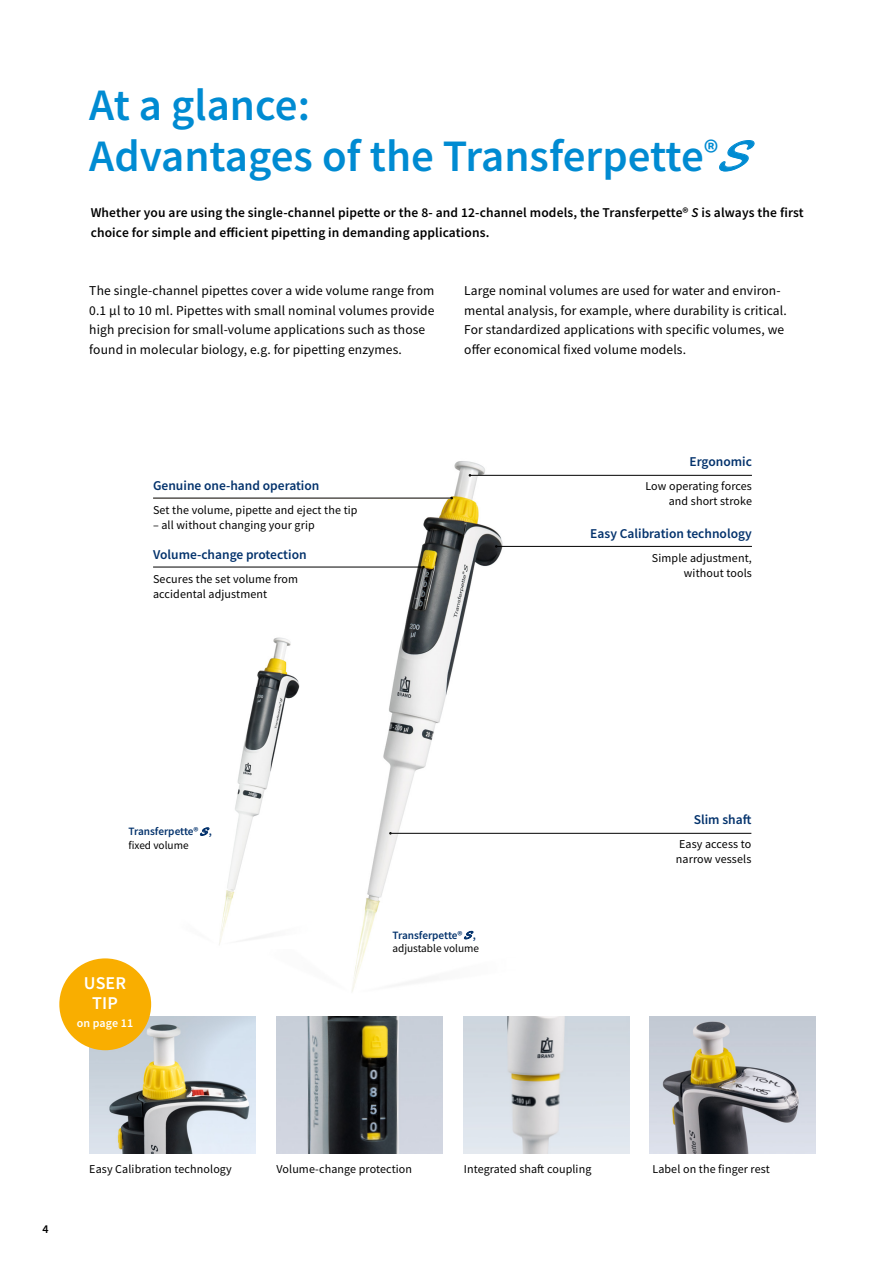
<style>
.page{position:relative;width:893px;height:1263px;background:#fff}
.page>*{position:absolute;margin:0;border:0;box-sizing:border-box;transform-origin:0 0}
.t1{font:600 45px/51px "Source Sans Pro";color:#008bd2}
.t2{font:600 18px/19.5px "Source Sans Pro";letter-spacing:.01em;color:#fff;text-align:center}
.t3{font:13.5px/19.5px "Source Sans Pro";letter-spacing:.01em;color:#000}
.t4{font:600 13.5px/19.5px "Source Sans Pro";letter-spacing:.01em;color:#000}
.t5{font:600 13.5px "Source Sans Pro";color:#03326c}
.t6{font:12px/15px "Source Sans Pro";letter-spacing:.01em;color:#000}
.t7{font:600 12px "Source Sans Pro";letter-spacing:.01em;color:#fff}
.t8{font:600 12px "Source Sans Pro";color:#000}
.t9{font:11.25px/13.5px "Source Sans Pro";color:#000}
.t10{font:600 11.25px/13.5px "Source Sans Pro";letter-spacing:-.005em;color:#03326c}
.s1{font-family:"Blacklight D";font-weight:400;font-style:italic}
.s2{font-style:italic}
.s3{font-weight:400;color:#000}
.s4{font-weight:600;color:#03326c}
.s5{font-family:"Blacklight D";font-style:italic;color:#03326c}
</style>
<div class="page">
<img style="left:170px;top:461px;width:502px;height:531px">
<img style="left:463px;top:1017px;width:166px;height:136px">
<img style="left:276px;top:1017px;width:166px;height:136px">
<img style="left:89px;top:1017px;width:166px;height:136px">
<img style="left:650px;top:1017px;width:166px;height:136px">
<img style="left:170px;top:635px;width:164px;height:313px">
<hr style="left:153px;top:498px;width:298px;height:1px;background:#000">
<hr style="left:153px;top:567px;width:270px;height:1px;background:#000">
<hr style="left:471px;top:475px;width:281px;height:1px;background:#000">
<hr style="left:497px;top:546px;width:255px;height:1px;background:#000">
<hr style="left:391px;top:833px;width:360px;height:1px;background:#000">
<svg style="left:719px;top:140px;width:36px;height:31px"></svg>
<div style="left:59px;top:958px;width:92px;height:92px;background:#f9ae00;border-radius:50%"></div>
<svg style="left:200px;top:828px;width:9px;height:8px"></svg>
<svg style="left:464px;top:931px;width:9px;height:8px"></svg>
<h1 class="t1" style="left:89px;top:79px;width:671px">At a glance:<br>Advantages of the Transferpette<sup>®</sup><span class="s1">S</span></h1>
<p class="t4" style="left:91px;top:203px;width:715px">Whether you are using the single-channel pipette or the 8- and 12-channel models, the Transferpette® <span class="s2">S</span> is always the first choice for simple and efficient pipetting in demanding applications.</p>
<p class="t3" style="left:89px;top:281px;width:347px">The single-channel pipettes cover a wide volume range from 0.1 µl to 10 ml. Pipettes with small nominal volumes provide high precision for small-volume applications such as those found in molecular biology, e.g. for pipetting enzymes.</p>
<p class="t3" style="left:464px;top:281px;width:324px">Large nominal volumes are used for water and environ&shy;mental analysis, for example, where durability is critical.<br>For standardized applications with specific volumes, we offer economical fixed volume models.</p>
<p class="t5" style="left:153px;top:477px;width:168px">Genuine one-hand operation</p>
<p class="t6" style="left:153px;top:502px;width:206px">Set the volume, pipette and eject the tip</p>
<p class="t6" style="left:153px;top:517px;width:163px">– all without changing your grip</p>
<p class="t5" style="left:153px;top:546px;width:155px">Volume-change protection</p>
<p class="t6" style="left:153px;top:571px;width:147px">Secures the set volume from accidental adjustment</p>
<p class="t5" style="left:689px;top:453px;width:64px">Ergonomic</p>
<p class="t6" style="left:645px;top:479px;width:108px;text-align:right">Low operating forces and short stroke</p>
<p class="t5" style="left:590px;top:524px;width:163px">Easy Calibration technology</p>
<p class="t6" style="left:652px;top:550px;width:102px;text-align:right">Simple adjustment, without tools</p>
<p class="t10" style="left:128px;top:825px;width:85px">Transferpette® <span class="s1">S</span>, <span class="s3">fixed volume</span></p>
<h2 class="t2" style="left:84px;top:973px;width:44px">USER<br>TIP</h2>
<p class="t7" style="left:77px;top:1015px;width:58px">on page 11</p>
<p class="t9" style="left:392px;top:928px;width:88px"><span class="s4">Transferpette®</span> <span class="s5">S</span><span class="s4">, </span>adjustable volume</p>
<p class="t5" style="left:694px;top:811px;width:59px">Slim shaft</p>
<p class="t6" style="left:676px;top:837px;width:77px">Easy access to narrow vessels</p>
<p class="t8" style="left:43px;top:1221px;width:8px">4</p>
<p class="t6" style="left:89px;top:1161px;width:144px">Easy Calibration technology</p>
<p class="t6" style="left:276px;top:1161px;width:137px">Volume-change protection</p>
<p class="t6" style="left:464px;top:1161px;width:129px">Integrated shaft coupling</p>
<p class="t6" style="left:652px;top:1161px;width:119px">Label on the finger rest</p>
</div>
